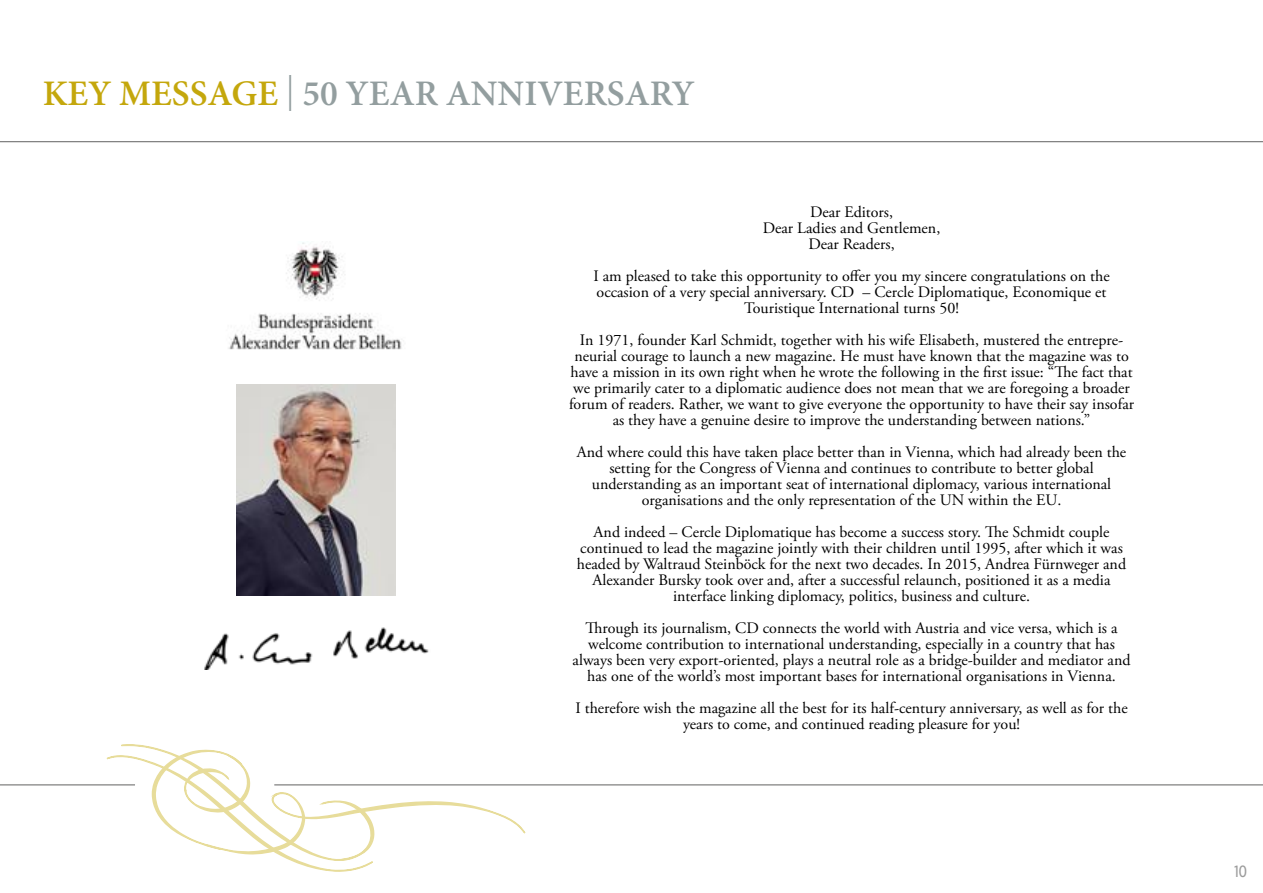
<style>
.page{position:relative;width:1263px;height:893px;background:#fff}
.page>*{position:absolute;margin:0;border:0;box-sizing:border-box;transform-origin:0 0}
.t1{font:600 36px "Minion Pro";color:#939e9f}
.t2{font:500 16.5px "Whitney Condensed";color:#9c9c9c}
.t3{font:16.05px/16px "Adobe Garamond Pro";color:#000;text-align:center}
.s1{color:#c4a70c}
.s2{font-family:"Minion Pro Disp";font-weight:400}
</style>
<div class="page">
<svg style="left:106px;top:744px;width:421px;height:128px"></svg>
<hr style="left:0;top:141px;width:1263px;height:1px;background:#626261">
<hr style="left:274px;top:785px;width:989px;height:1px;background:#626261">
<hr style="left:0;top:785px;width:135px;height:1px;background:#626261">
<img style="left:228px;top:242px;width:174px;height:108px">
<img style="left:204px;top:627px;width:225px;height:43px">
<img style="left:236px;top:384px;width:159px;height:212px">
<h1 class="t1" style="left:43px;top:69px;width:653px"><span class="s1">KEY MESSAGE</span> <span class="s2">|</span> 50 YEAR ANNIVERSARY</h1>
<p class="t3" style="left:763px;top:205px;width:179px">Dear Editors,<br>Dear Ladies and Gentlemen,<br>Dear Readers,</p>
<p class="t3" style="left:593px;top:269px;width:518px">I am pleased to take this opportunity to offer you my sincere congratulations on the occasion of a very special anniversary. CD – Cercle Diplomatique, Economique et<br>Touristique International turns 50!</p>
<p class="t3" style="left:569px;top:333px;width:567px">In 1971, founder Karl Schmidt, together with his wife Elisabeth, mustered the entrepre&shy;neurial courage to launch a new magazine. He must have known that the magazine was to have a mission in its own right when he wrote the following in the first issue: “The fact that we primarily cater to a diplomatic audience does not mean that we are foregoing a broader forum of readers. Rather, we want to give everyone the opportunity to have their say insofar as they have a genuine desire to improve the understanding between nations.”</p>
<p class="t3" style="left:577px;top:445px;width:551px">And where could this have taken place better than in Vienna, which had already been the setting for the Congress of Vienna and continues to contribute to better global understanding as an important seat of international diplomacy, various international organisations and the only representation of the UN within the EU.</p>
<p class="t3" style="left:577px;top:525px;width:551px">And indeed – Cercle Diplomatique has become a success story. The Schmidt couple continued to lead the magazine jointly with their children until 1995, after which it was headed by Waltraud Steinböck for the next two decades. In 2015, Andrea Fürnweger and Alexander Bursky took over and, after a successful relaunch, positioned it as a media interface linking diplomacy, politics, business and culture.</p>
<p class="t3" style="left:573px;top:621px;width:559px">Through its journalism, CD connects the world with Austria and vice versa, which is a welcome contribution to international understanding, especially in a country that has always been very export-oriented, plays a neutral role as a bridge-builder and mediator and has one of the world’s most important bases for international organisations in Vienna.</p>
<p class="t3" style="left:575px;top:700px;width:554px">I therefore wish the magazine all the best for its half-century anniversary, as well as for the years to come, and continued reading pleasure for you!</p>
<p class="t2" style="left:1234px;top:861px;width:14px">10</p>
</div>
